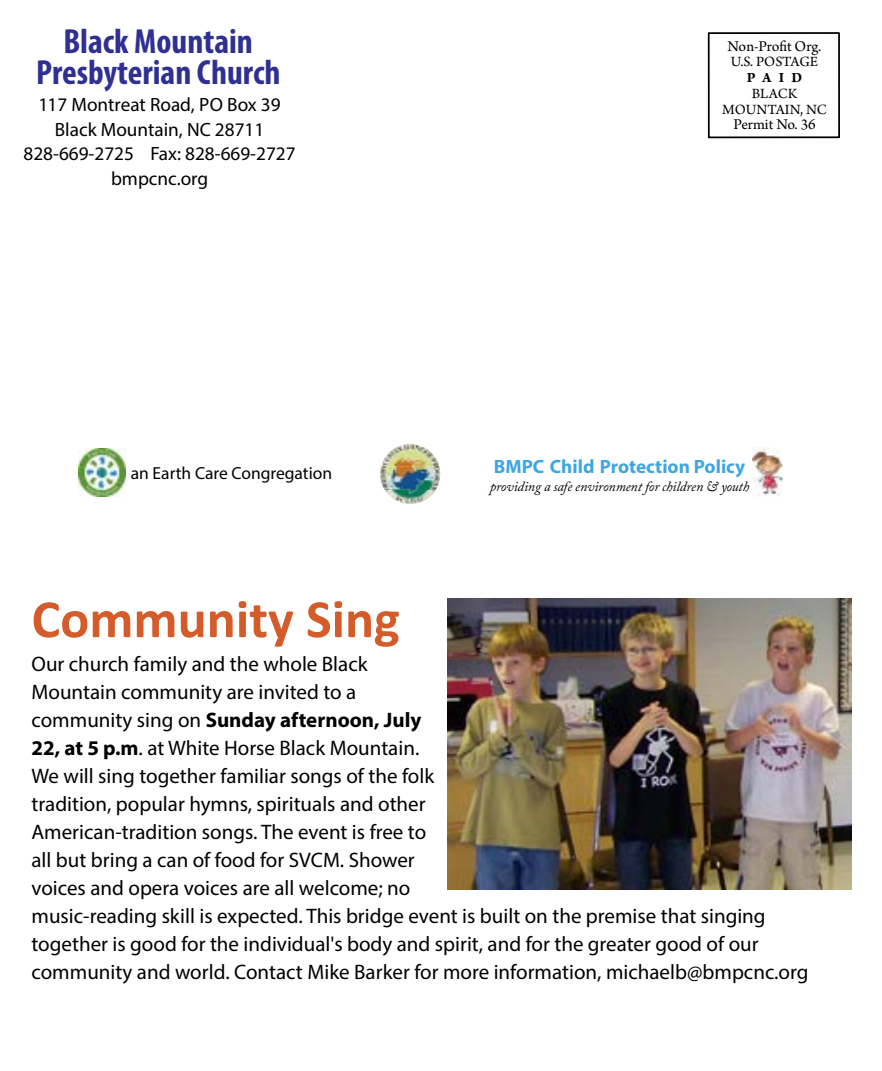
<style>
.page{position:relative;width:882px;height:1071px;background:#fff}
.page>*{position:absolute;margin:0;border:0;box-sizing:border-box;transform-origin:0 0}
.t1{font:700 54.25px "Calibri";color:#d45c2a}
.t2{font:700 condensed 35px/31.5px "Myriad Pro";color:#2e3092;text-align:center}
.t3{font:21px/28px "Myriad Pro";color:#000}
.t4{font:19.25px/24.5px "Myriad Pro";color:#000;text-align:center}
.t5{font:700 19.25px "Myriad Pro";color:#3fa6e0}
.t6{font:17.5px "Myriad Pro";color:#000}
.t7{font:15.75px "Arno Pro";letter-spacing:-.005em;color:#000}
.t8{font:14.88px/15.8px "Arno Pro";color:#000;text-align:center}
.t9{font:700 14.88px "Arno Pro";color:#000}
.t10{font:italic 14px "Adobe Caslon Pro";letter-spacing:-.01em;color:#000}
.s1{font-weight:700}
</style>
<div class="page">
<div style="left:708px;top:32px;width:132px;height:106px;border:2px solid #000"></div>
<img style="left:753px;top:447px;width:29px;height:49px">
<img style="left:78px;top:448px;width:48px;height:48px">
<img style="left:380px;top:444px;width:60px;height:46px">
<img style="left:385px;top:490px;width:51px;height:14px">
<img style="left:447px;top:599px;width:405px;height:291px">
<h2 class="t2" style="left:36px;top:24px;width:246px">Black Mountain<br>Presbyterian Church</h2>
<p class="t4" style="left:23px;top:92px;width:274px">117 Montreat Road, PO Box 39<br>Black Mountain, NC 28711<br>828-669-2725 Fax: 828-669-2727 bmpcnc.org</p>
<p class="t7" style="left:727px;top:37px;width:96px">Non-Profit Org.</p>
<p class="t8" style="left:731px;top:55px;width:89px">U.S. POSTAGE</p>
<p class="t9" style="left:747px;top:69px;width:57px">PAID</p>
<p class="t8" style="left:722px;top:86px;width:106px">BLACK<br>MOUNTAIN, NC</p>
<p class="t7" style="left:733px;top:116px;width:84px">Permit No. 36</p>
<p class="t6" style="left:131px;top:463px;width:203px">an Earth Care Congregation</p>
<h1 class="t1" style="left:32px;top:585px;width:370px">Community Sing</h1>
<p class="t5" style="left:494px;top:454px;width:253px">BMPC Child Protection Policy</p>
<p class="t10" style="left:490px;top:478px;width:261px">providing a safe environment for children &amp; youth</p>
<p class="t3" style="left:32px;top:650px;width:779px">Our church family and the whole Black<br>Mountain community are invited to a<br>community sing on <span class="s1">Sunday afternoon, July<br>22, at 5 p.m</span>. at White Horse Black Mountain.<br>We will sing together familiar songs of the folk<br>tradition, popular hymns, spirituals and other<br>American-tradition songs. The event is free to<br>all but bring a can of food for SVCM. Shower<br>voices and opera voices are all welcome; no<br>music-reading skill is expected. This bridge event is built on the premise that singing together is good for the individual's body and spirit, and for the greater good of our community and world. Contact Mike Barker for more information, michaelb@bmpcnc.org</p>
</div>
